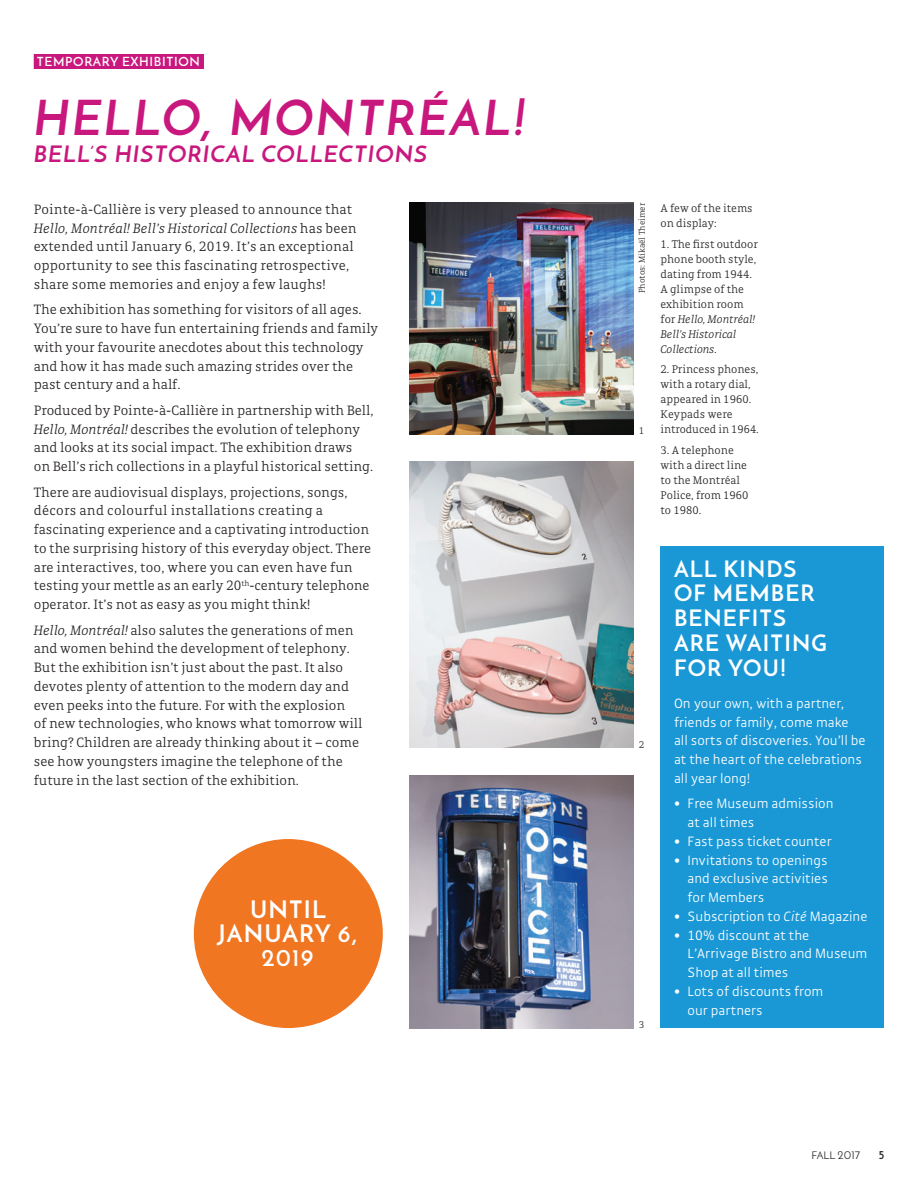
<style>
.page{position:relative;width:918px;height:1188px;background:#fff}
.page>*{position:absolute;margin:0;border:0;box-sizing:border-box;transform-origin:0 0}
.t1{font:italic 700 48px "Josefin Sans";letter-spacing:.05em;color:#c9187d}
.t2{font:700 24px/24px "Josefin Sans";letter-spacing:.05em;color:#fff;text-align:center}
.t3{font:700 22.5px/24.8px "Josefin Sans";letter-spacing:.05em;color:#fff}
.t4{font:italic 700 22.5px "Josefin Sans";letter-spacing:.05em;color:#c9187d}
.t5{font:300 14.7px/18.8px "Gak Serif";color:#231f20}
.t6{font:300 14.7px/18.8px "Gak Sans";color:#fff}
.t7{font:600 12.75px "Josefin Sans";letter-spacing:.05em;color:#fff}
.t8{font:300 12px/15px "Gak Serif";color:#231f20}
.t9{font:700 12px "Josefin Sans";color:#231f20}
.t10{font:10.5px "Josefin Sans";color:#231f20}
.t11{font:300 10.5px "Gak Serif";color:#231f20}
.t12{font:300 9px "Gak Serif";color:#231f20}
.s1{font-style:italic}
.s2{font-family:"Josefin Sans";font-weight:700}
.s3{font-size:11.7px}
</style>
<div class="page">
<div style="left:34px;top:54px;width:170px;height:15px;background:#c9187d"></div>
<div style="left:661px;top:547px;width:223px;height:481px;background:#1a98d6"></div>
<img style="left:410px;top:203px;width:224px;height:231px">
<img style="left:410px;top:461px;width:224px;height:287px">
<img style="left:410px;top:775px;width:224px;height:253px">
<div style="left:194px;top:839px;width:189px;height:189px;background:#f07622;border-radius:50%"></div>
<p class="t7" style="left:37px;top:54px;width:164px">TEMPORARY EXHIBITION</p>
<h1 class="t1" style="left:34px;top:88px;width:494px">HELLO, MONTRÉAL!</h1>
<h3 class="t4" style="left:34px;top:140px;width:395px">BELL’S HISTORICAL COLLECTIONS</h3>
<p class="t5" style="left:34px;top:200px;width:324px">Pointe-à-Callière is very pleased to announce that <span class="s1">Hello, Montréal! Bell’s Historical Collections</span> has been extended until January 6, 2019. It’s an exceptional opportunity to see this fascinating retrospective, share some memories and enjoy a few laughs!</p>
<p class="t5" style="left:34px;top:301px;width:346px">The exhibition has something for visitors of all ages.<br>You’re sure to have fun entertaining friends and family with your favourite anecdotes about this technology and how it has made such amazing strides over the past century and a half.</p>
<p class="t5" style="left:34px;top:401px;width:341px">Produced by Pointe-à-Callière in partnership with Bell, <span class="s1">Hello, Montréal!</span> describes the evolution of telephony and looks at its social impact. The exhibition draws<br>on Bell’s rich collections in a playful historical setting.</p>
<p class="t5" style="left:34px;top:483px;width:339px">There are audiovisual displays, projections, songs, décors and colourful installations creating a fascinating experience and a captivating introduction to the surprising history of this everyday object. There are interactives, too, where you can even have fun testing your mettle as an early 20<sup>th</sup>-century telephone operator. It’s not as easy as you might think!</p>
<p class="t5" style="left:34px;top:621px;width:330px"><span class="s1">Hello, Montréal!</span> also salutes the generations of men and women behind the development of telephony.<br>But the exhibition isn’t just about the past. It also devotes plenty of attention to the modern day and even peeks into the future. For with the explosion<br>of new technologies, who knows what tomorrow will bring? Children are already thinking about it – come see how youngsters imagine the telephone of the future in the last section of the exhibition.</p>
<h2 class="t2" style="left:217px;top:898px;width:142px">UNTIL<br>JANUARY 6,<br>2019</h2>
<p class="t12" style="left:637px;top:293px;width:92px;rotate:-90deg">Photos: Mikaël Theimer</p>
<p class="t11" style="left:639px;top:425px;width:7px">1</p>
<p class="t8" style="left:661px;top:201px;width:94px">A few of the items on display:</p>
<p class="t8" style="left:661px;top:236px;width:99px">1. The first outdoor phone booth style, dating from 1944.<br>A glimpse of the exhibition room for <span class="s1">Hello, Montréal!<br>Bell’s Historical<br>Collections</span>.</p>
<p class="t8" style="left:661px;top:362px;width:100px">2. Princess phones, with a rotary dial, appeared in 1960.<br>Keypads were introduced in 1964.</p>
<p class="t8" style="left:661px;top:442px;width:90px">3. A telephone with a direct line to the Montréal<br>Police, from 1960 to 1980.</p>
<p class="t11" style="left:639px;top:739px;width:7px">2</p>
<p class="t11" style="left:639px;top:1019px;width:7px">3</p>
<h3 class="t3" style="left:674px;top:556px;width:154px">ALL KINDS<br>OF MEMBER<br>BENEFITS<br>ARE WAITING<br>FOR YOU!</h3>
<p class="t6" style="left:674px;top:694px;width:193px">On your own, with a partner, friends or family, come make all sorts of discoveries. You’ll be at the heart of the celebrations all year long!</p>
<p class="t6" style="left:688px;top:794px;width:147px;text-indent:-13px"><span class="s2">•</span> Free Museum admission at all times</p>
<p class="t6" style="left:674px;top:832px;width:159px"><span class="s2">•</span> Fast pass ticket counter</p>
<p class="t6" style="left:688px;top:851px;width:142px;text-align:justify;text-indent:-13px"><span class="s2">•</span> Invitations to openings and exclusive activities for Members</p>
<p class="t6" style="left:674px;top:907px;width:195px"><span class="s2">•</span> Subscription to <span class="s1">Cité</span> Magazine</p>
<p class="t6" style="left:688px;top:926px;width:181px;text-indent:-13px"><span class="s2">•</span> 10% discount at the<br>L’Arrivage Bistro and Museum<br>Shop at all times</p>
<p class="t6" style="left:688px;top:982px;width:137px;text-indent:-13px"><span class="s2">•</span> Lots of discounts from our partners</p>
<p class="t10" style="left:811px;top:1149px;width:50px">FALL <span class="s3">2017</span></p>
<p class="t9" style="left:879px;top:1147px;width:7px">5</p>
</div>
